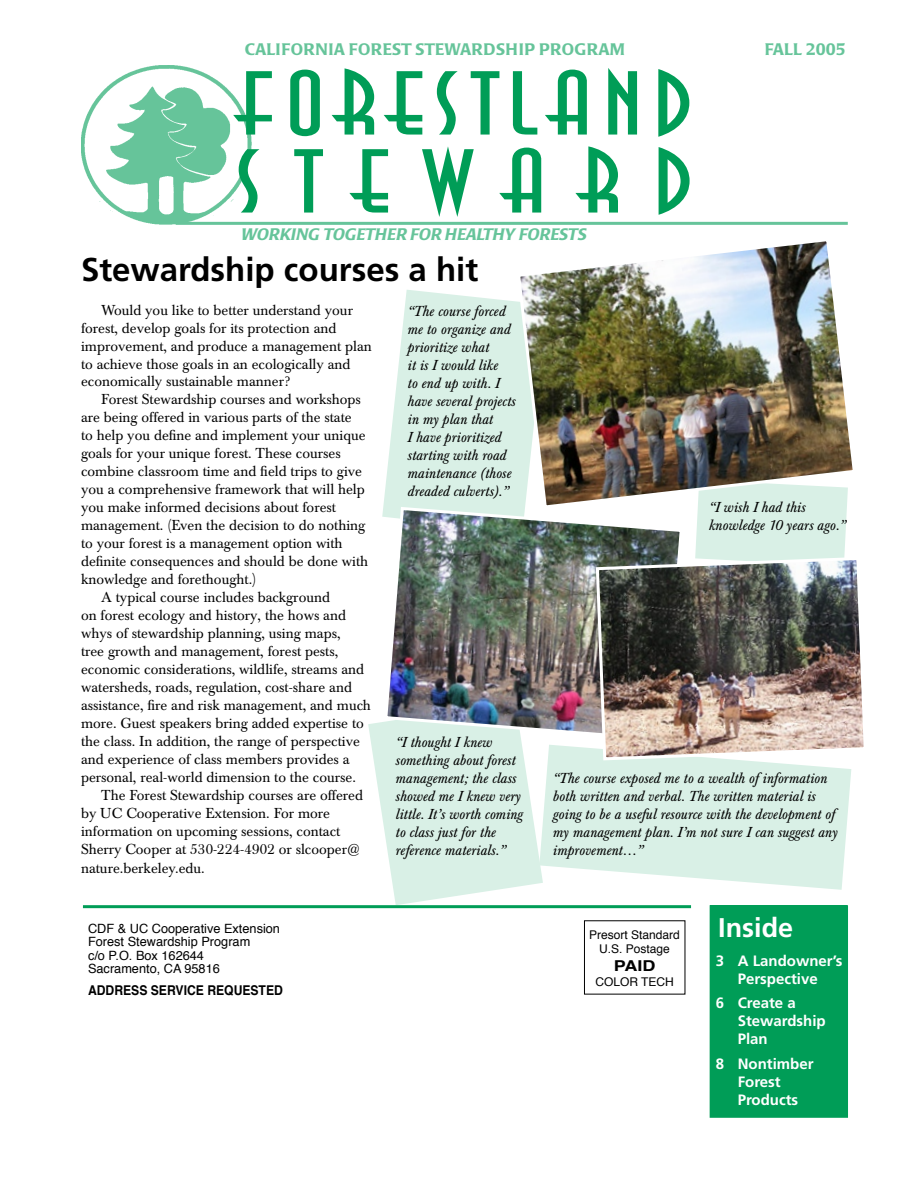
<style>
.page{position:relative;width:918px;height:1188px;background:#fff}
.page>*{position:absolute;margin:0;border:0;box-sizing:border-box;transform-origin:0 0}
.t1{font:90px/78px "Anna";letter-spacing:.1em;color:#009d57;scale:1.3 1}
.t2{font:700 33px "Frutiger";color:#000}
.t3{font:700 27px "Frutiger";color:#fff}
.t4{font:500 16.5px "Poppl Laudatio";letter-spacing:.02em;color:#66c49a}
.t5{font:italic 500 16.5px "Poppl Laudatio";letter-spacing:.02em;color:#66c49a}
.t6{font:700 15px/18px "Frutiger";color:#fff}
.t7{font:700 15px "Helvetica";color:#000;scale:1.2 1}
.t8{font:14.25px/18px "Baskerville BE";color:#000}
.t9{font:italic 14.25px/18px "Baskerville BE";color:#000}
.t10{font:700 13.5px "Helvetica";color:#000;scale:.9 1}
.t11{font:12.75px/13.5px "Helvetica";color:#000}
.t12{font:12px/13.5px "Helvetica";color:#000;text-align:center}
</style>
<div class="page">
<div style="left:695px;top:510px;width:152px;height:45px;background:#d9f0e6"></div>
<svg style="left:543px;top:745px;width:308px;height:145px;background:#ddf1e8"></svg>
<svg style="left:368px;top:722px;width:175px;height:183px"></svg>
<svg style="left:382px;top:290px;width:133px;height:227px;background:#def2e9"></svg>
<img style="left:81px;top:65px;width:171px;height:159px">
<hr style="left:176px;top:222px;width:672px;height:3px;background:#66c49a">
<hr style="left:83px;top:905px;width:608px;height:3px;background:#009d57">
<div style="left:710px;top:906px;width:137px;height:211px;background:#009d57"></div>
<div style="left:710px;top:905px;width:138px;height:213px;border:2px solid #009d57"></div>
<img style="left:515px;top:241px;width:338px;height:269px">
<img style="left:383px;top:505px;width:301px;height:238px">
<img style="left:594px;top:555px;width:270px;height:207px">
<p class="t4" style="left:245px;top:40px;width:382px">CALIFORNIA FOREST STEWARDSHIP PROGRAM</p>
<h1 class="t1" style="left:236px;top:68px;width:352px">FORESTLAND<br>STEWARD</h1>
<p class="t5" style="left:241px;top:225px;width:347px">WORKING TOGETHER FOR HEALTHY FORESTS</p>
<h2 class="t2" style="left:81px;top:250px;width:399px">Stewardship courses a hit</h2>
<p class="t4" style="left:765px;top:40px;width:11px">FALL</p>
<p class="t4" style="left:806px;top:40px;width:41px">2005</p>
<p class="t8" style="left:81px;top:301px;width:292px;text-indent:20px">Would you like to better understand your forest, develop goals for its protection and improvement, and produce a management plan to achieve those goals in an ecologically and economically sustainable manner?</p>
<p class="t8" style="left:101px;top:391px;width:261px">Forest Stewardship courses and workshops</p>
<p class="t8" style="left:81px;top:409px;width:272px">are being offered in various parts of the state</p>
<p class="t8" style="left:81px;top:427px;width:286px">to help you define and implement your unique</p>
<p class="t8" style="left:81px;top:445px;width:261px">goals for your unique forest. These courses</p>
<p class="t8" style="left:81px;top:463px;width:283px">combine classroom time and field trips to give</p>
<p class="t8" style="left:81px;top:481px;width:285px">you a comprehensive framework that will help</p>
<p class="t8" style="left:81px;top:499px;width:257px">you make informed decisions about forest</p>
<p class="t8" style="left:81px;top:517px;width:286px">management. (Even the decision to do nothing</p>
<p class="t8" style="left:81px;top:535px;width:263px">to your forest is a management option with</p>
<p class="t8" style="left:81px;top:553px;width:289px">definite consequences and should be done with</p>
<p class="t8" style="left:81px;top:571px;width:177px">knowledge and forethought.)</p>
<p class="t8" style="left:101px;top:589px;width:230px">A typical course includes background</p>
<p class="t8" style="left:81px;top:607px;width:267px">on forest ecology and history, the hows and</p>
<p class="t8" style="left:81px;top:625px;width:261px">whys of stewardship planning, using maps,</p>
<p class="t8" style="left:81px;top:643px;width:259px">tree growth and management, forest pests,</p>
<p class="t8" style="left:81px;top:661px;width:285px">economic considerations, wildlife, streams and</p>
<p class="t8" style="left:81px;top:679px;width:273px">watersheds, roads, regulation, cost-share and</p>
<p class="t8" style="left:81px;top:697px;width:292px">assistance, fire and risk management, and much</p>
<p class="t8" style="left:81px;top:715px;width:284px">more. Guest speakers bring added expertise to</p>
<p class="t8" style="left:81px;top:733px;width:281px">the class. In addition, the range of perspective</p>
<p class="t8" style="left:81px;top:751px;width:270px">and experience of class members provides a</p>
<p class="t8" style="left:81px;top:769px;width:276px">personal, real-world dimension to the course.</p>
<p class="t8" style="left:101px;top:787px;width:263px">The Forest Stewardship courses are offered</p>
<p class="t8" style="left:81px;top:805px;width:251px">by UC Cooperative Extension. For more</p>
<p class="t8" style="left:81px;top:823px;width:261px">information on upcoming sessions, contact</p>
<p class="t8" style="left:81px;top:841px;width:280px">Sherry Cooper at 530-224-4902 or slcooper@</p>
<p class="t8" style="left:81px;top:859px;width:125px">nature.berkeley.edu.</p>
<p class="t11" style="left:88px;top:921px;width:194px">CDF &amp; UC Cooperative Extension<br>Forest Stewardship Program<br>c/o P.O. Box 162644<br>Sacramento, CA 95816</p>
<p class="t10" style="left:88px;top:978px;width:218px">ADDRESS SERVICE REQUESTED</p>
<p class="t9" style="left:407px;top:303px;width:110px">“The course forced me to organize and prioritize what<br>it is I would like<br>to end up with. I have several projects in my plan that<br>I have prioritized starting with road maintenance (those dreaded culverts).”</p>
<p class="t9" style="left:395px;top:734px;width:129px">“I thought I knew something about forest management; the class showed me I knew very little. It’s worth coming to class just for the reference materials.”</p>
<p class="t9" style="left:708px;top:499px;width:139px">“I wish I had this knowledge 10 years ago.”</p>
<p class="t9" style="left:552px;top:770px;width:286px">“The course exposed me to a wealth of information both written and verbal. The written material is going to be a useful resource with the development of my management plan. I’m not sure I can suggest any improvement…”</p>
<p class="t12" style="left:589px;top:928px;width:92px">Presort Standard<br>U.S. Postage</p>
<p class="t7" style="left:614px;top:952px;width:36px">PAID</p>
<p class="t12" style="left:595px;top:975px;width:80px">COLOR TECH</p>
<h3 class="t3" style="left:718px;top:912px;width:77px">Inside</h3>
<p class="t6" style="left:716px;top:952px;width:128px;text-align:center">3 A Landowner’s<br>Perspective</p>
<p class="t6" style="left:738px;top:994px;width:90px;text-indent:-22px">6 Create a<br>Stewardship<br>Plan</p>
<p class="t6" style="left:738px;top:1055px;width:77px;text-indent:-22px">8 Nontimber<br>Forest<br>Products</p>
</div>
